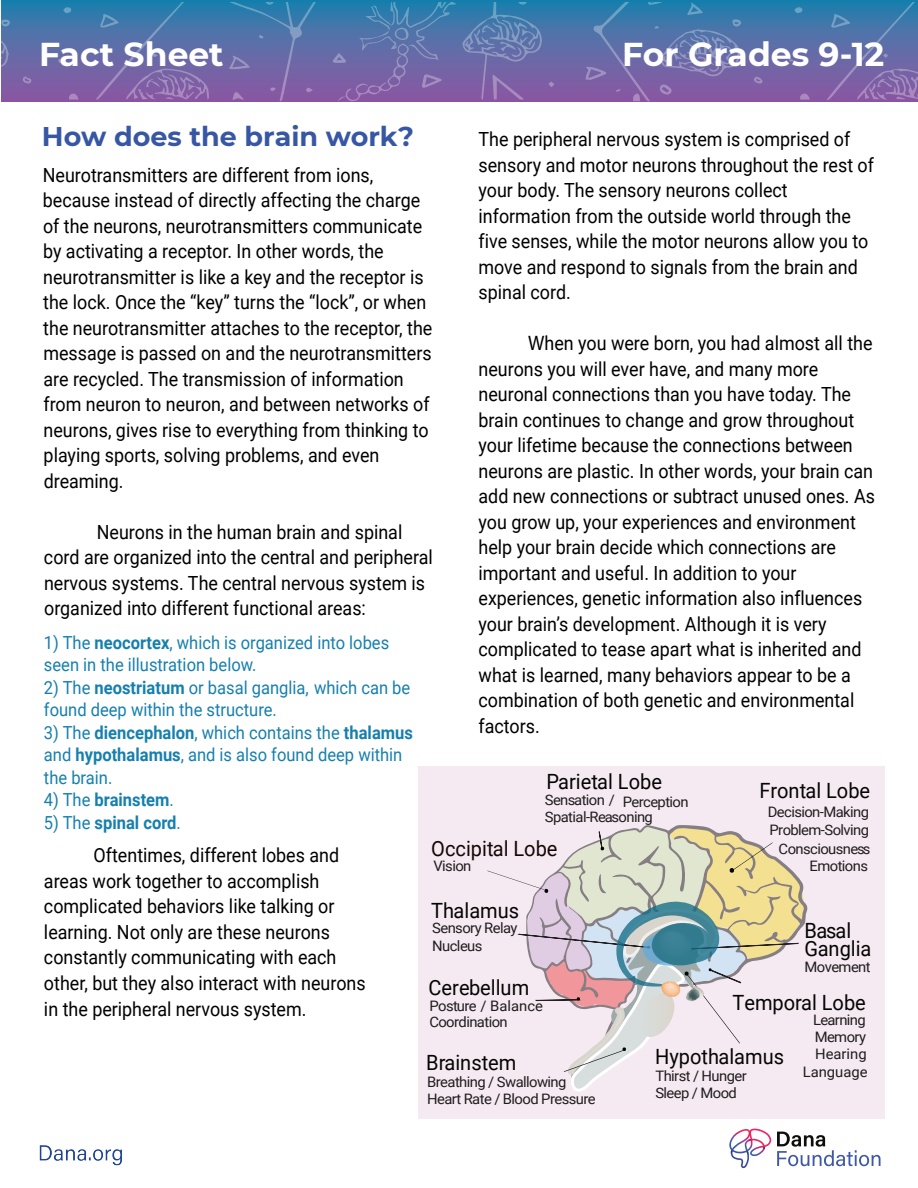
<style>
.page{position:relative;width:918px;height:1188px;background:#fff}
.page>*{position:absolute;margin:0;border:0;box-sizing:border-box;transform-origin:0 0}
.t1{font:700 33px "Montserrat";color:#fff}
.t2{font:700 27px "Montserrat";color:#3757a5}
.t3{font:21px "Roboto";color:#040503;scale:.95 1}
.t4{font:21px "Roboto";color:#050504;scale:.95 1}
.t5{font:21px "Roboto";color:#150703;scale:.95 1}
.t6{font:19.5px/25.5px "Roboto";color:#000;scale:.92 1}
.t7{font:18px/22.5px "Roboto";color:#157fae;scale:.92 1}
.t8{font:700 18px "Roboto";color:#157fae;scale:.92 1}
.t9{font:14.4px/17px "Roboto";letter-spacing:-.04em;color:#201d1e}
.t10{font:14.4px "Roboto";letter-spacing:-.02em;color:#201d1e}
.t11{font:14.4px "Roboto";color:#201d1e}
.s1{font-family:"Myriad Pro";font-size:21px}
.s2{font-weight:700}
.s3{font-weight:400}
</style>
<div class="page">
<div style="left:418px;top:766px;width:467px;height:352px;background:#f5e9f2"></div>
<svg style="left:1px;top:0;width:917px;height:101px;background:#227bab"></svg>
<svg style="left:462px;top:3px;width:456px;height:99px;background:#5f6ca8"></svg>
<svg style="left:1px;top:3px;width:449px;height:99px;background:#5c6da8"></svg>
<svg style="left:493px;top:75px;width:31px;height:25px"></svg>
<svg style="left:586px;top:67px;width:21px;height:13px"></svg>
<svg style="left:229px;top:55px;width:21px;height:15px"></svg>
<svg style="left:831px;top:14px;width:20px;height:14px"></svg>
<svg style="left:100px;top:13px;width:19px;height:15px"></svg>
<svg style="left:658px;top:84px;width:14px;height:11px"></svg>
<svg style="left:518px;top:3px;width:9px;height:2px"></svg>
<svg style="left:233px;top:92px;width:11px;height:8px"></svg>
<svg style="left:799px;top:93px;width:11px;height:7px"></svg>
<svg style="left:68px;top:93px;width:10px;height:7px"></svg>
<svg style="left:633px;top:94px;width:7px;height:7px"></svg>
<svg style="left:1px;top:19px;width:9px;height:59px"></svg>
<svg style="left:754px;top:76px;width:9px;height:8px"></svg>
<svg style="left:794px;top:7px;width:9px;height:6px"></svg>
<svg style="left:63px;top:7px;width:8px;height:6px"></svg>
<svg style="left:22px;top:77px;width:10px;height:7px"></svg>
<svg style="left:306px;top:88px;width:7px;height:4px"></svg>
<svg style="left:549px;top:82px;width:6px;height:5px"></svg>
<svg style="left:270px;top:87px;width:6px;height:5px"></svg>
<svg style="left:857px;top:67px;width:61px;height:34px;background:#8769aa"></svg>
<svg style="left:883px;top:54px;width:5px;height:4px"></svg>
<svg style="left:152px;top:54px;width:6px;height:3px"></svg>
<svg style="left:126px;top:69px;width:83px;height:31px;background:#8768aa"></svg>
<svg style="left:259px;top:35px;width:4px;height:3px"></svg>
<svg style="left:58px;top:59px;width:3px;height:4px"></svg>
<svg style="left:789px;top:59px;width:4px;height:3px"></svg>
<svg style="left:332px;top:3px;width:124px;height:98px;background:#626fa9"></svg>
<svg style="left:616px;top:89px;width:5px;height:3px"></svg>
<svg style="left:474px;top:25px;width:48px;height:32px;background:#677db0"></svg>
<svg style="left:264px;top:3px;width:10px;height:2px"></svg>
<svg style="left:648px;top:3px;width:93px;height:75px;background:#5a76ac"></svg>
<svg style="left:487px;top:825px;width:318px;height:267px"></svg>
<img style="left:39px;top:1145px;width:83px;height:21px">
<svg style="left:777px;top:1132px;width:104px;height:34px"></svg>
<svg style="left:729px;top:1128px;width:42px;height:40px"></svg>
<h1 class="t1" style="left:39px;top:30px;width:186px">Fact Sheet</h1>
<h1 class="t1" style="left:622px;top:30px;width:263px">For Grades 9-12</h1>
<h2 class="t2" style="left:42px;top:117px;width:374px">How does the brain work?</h2>
<p class="t6" style="left:479px;top:126px;width:431px">The peripheral nervous system is comprised of sensory and motor neurons throughout the rest of</p>
<p class="t6" style="left:43px;top:161px;width:361px">Neurotransmitters are different from ions,</p>
<p class="t6" style="left:479px;top:177px;width:338px">your body. The sensory neurons collect</p>
<p class="t6" style="left:43px;top:187px;width:412px">because instead of directly affecting the charge</p>
<p class="t6" style="left:479px;top:202px;width:406px">information from the outside world through the</p>
<p class="t6" style="left:43px;top:212px;width:414px">of the neurons, neurotransmitters communicate</p>
<p class="t6" style="left:479px;top:228px;width:425px">five senses, while the motor neurons allow you to</p>
<p class="t6" style="left:43px;top:238px;width:372px">by activating a receptor. In other words, the</p>
<p class="t6" style="left:479px;top:253px;width:414px">move and respond to signals from the brain and</p>
<p class="t6" style="left:43px;top:263px;width:415px">neurotransmitter is like a key and the receptor is</p>
<p class="t6" style="left:479px;top:279px;width:102px">spinal cord.</p>
<p class="t6" style="left:43px;top:289px;width:424px">the lock. Once the “key” turns the “lock”, or when the neurotransmitter attaches to the receptor, the</p>
<p class="t6" style="left:528px;top:330px;width:376px"><span class="s1">W</span>hen you were born, you had almost all the</p>
<p class="t6" style="left:43px;top:340px;width:424px">message is passed on and the neurotransmitters</p>
<p class="t6" style="left:479px;top:355px;width:371px">neurons you will ever have, and many more</p>
<p class="t6" style="left:43px;top:365px;width:393px">are recycled. The transmission of information</p>
<p class="t6" style="left:479px;top:381px;width:406px">neuronal connections than you have today. The</p>
<p class="t6" style="left:44px;top:391px;width:421px">from neuron to neuron, and between networks of</p>
<p class="t6" style="left:479px;top:406px;width:410px">brain continues to change and grow throughout</p>
<p class="t6" style="left:44px;top:416px;width:420px">neurons, gives rise to everything from thinking to</p>
<p class="t6" style="left:479px;top:432px;width:408px">your lifetime because the connections between</p>
<p class="t6" style="left:44px;top:442px;width:367px">playing sports, solving problems, and even</p>
<p class="t6" style="left:479px;top:457px;width:430px">neurons are plastic. In other words, your brain can</p>
<p class="t6" style="left:44px;top:467px;width:88px">dreaming.</p>
<p class="t6" style="left:479px;top:483px;width:432px">add new connections or subtract unused ones. As you grow up, your experiences and environment</p>
<p class="t6" style="left:97px;top:518px;width:334px">Neurons in the human brain and spinal</p>
<p class="t6" style="left:479px;top:534px;width:390px">help your brain decide which connections are</p>
<p class="t6" style="left:44px;top:544px;width:424px">cord are organized into the central and peripheral</p>
<p class="t6" style="left:479px;top:559px;width:347px">important and useful. In addition to your</p>
<p class="t6" style="left:44px;top:569px;width:416px">nervous systems. The central nervous system is</p>
<p class="t6" style="left:479px;top:585px;width:419px">experiences, genetic information also influences</p>
<p class="t6" style="left:44px;top:595px;width:351px">organized into different functional areas:</p>
<p class="t6" style="left:479px;top:610px;width:380px">your brain’s development. Although it is very</p>
<p class="t7" style="left:44px;top:630px;width:377px">1) The <span class="s2">neocortex</span>, which is organized into lobes</p>
<p class="t6" style="left:479px;top:636px;width:418px">complicated to tease apart what is inherited and</p>
<p class="t7" style="left:44px;top:653px;width:233px">seen in the illustration below.</p>
<p class="t6" style="left:479px;top:661px;width:406px">what is learned, many behaviors appear to be a</p>
<p class="t7" style="left:44px;top:675px;width:400px">2) The <span class="s2">neostriatum</span> or basal ganglia, which can be</p>
<p class="t6" style="left:479px;top:687px;width:410px">combination of both genetic and environmental</p>
<p class="t7" style="left:44px;top:698px;width:255px">found deep within the structure.</p>
<p class="t6" style="left:479px;top:712px;width:68px">factors.</p>
<p class="t7" style="left:44px;top:720px;width:403px">3) The <span class="s2">diencephalon</span>, which contains the <span class="s2">thalamus </span>and <span class="s2">hypothalamus</span>, and is also found deep within the brain.</p>
<p class="t3" style="left:546px;top:767px;width:123px">Parietal Lobe</p>
<p class="t4" style="left:759px;top:776px;width:118px">Frontal Lobe</p>
<p class="t8" style="left:44px;top:787px;width:143px"><span class="s3">4) The</span> brainstem<span class="s3">.</span></p>
<p class="t9" style="left:545px;top:792px;width:145px">Sensation / Perception</p>
<p class="t9" style="left:768px;top:803px;width:103px">Decision-Making</p>
<p class="t9" style="left:545px;top:808px;width:110px">Spatial-Reasoning</p>
<p class="t8" style="left:44px;top:810px;width:150px"><span class="s3">5) The</span> spinal cord<span class="s3">.</span></p>
<p class="t6" style="left:94px;top:842px;width:268px">Oftentimes, different lobes and</p>
<p class="t9" style="left:769px;top:820px;width:103px;line-height:18.6px;text-align:right">Problem-Solving<br>Consciousness</p>
<p class="t5" style="left:431px;top:833px;width:134px">Occipital Lobe</p>
<p class="t9" style="left:433px;top:857px;width:39px">Vision</p>
<p class="t9" style="left:810px;top:857px;width:60px">Emotions</p>
<p class="t6" style="left:44px;top:868px;width:317px">areas work together to accomplish complicated behaviors like talking or</p>
<p class="t3" style="left:431px;top:896px;width:94px">Thalamus</p>
<p class="t6" style="left:44px;top:919px;width:312px">learning. Not only are these neurons</p>
<p class="t9" style="left:432px;top:919px;width:87px">Sensory Relay</p>
<p class="t3" style="left:804px;top:916px;width:51px">Basal</p>
<p class="t9" style="left:432px;top:936px;width:52px">Nucleus</p>
<p class="t3" style="left:804px;top:934px;width:72px">Ganglia</p>
<p class="t6" style="left:44px;top:944px;width:319px">constantly communicating with each</p>
<p class="t9" style="left:805px;top:958px;width:68px">Movement</p>
<p class="t6" style="left:44px;top:970px;width:351px">other, but they also interact with neurons</p>
<p class="t3" style="left:429px;top:973px;width:107px">Cerebellum</p>
<p class="t6" style="left:44px;top:995px;width:287px">in the peripheral nervous system.</p>
<p class="t10" style="left:429px;top:995px;width:115px">Posture / Balance</p>
<p class="t4" style="left:733px;top:988px;width:142px">Temporal Lobe</p>
<p class="t9" style="left:813px;top:1011px;width:54px">Learning<br>Memory</p>
<p class="t9" style="left:429px;top:1013px;width:80px">Coordination</p>
<p class="t3" style="left:426px;top:1048px;width:96px">Brainstem</p>
<p class="t4" style="left:655px;top:1041px;width:137px">Hypothalamus</p>
<p class="t11" style="left:815px;top:1044px;width:53px">Hearing</p>
<p class="t11" style="left:803px;top:1061px;width:66px">Language</p>
<p class="t9" style="left:655px;top:1067px;width:93px">Thirst / Hunger</p>
<p class="t9" style="left:427px;top:1073px;width:141px">Breathing / Swallowing</p>
<p class="t9" style="left:655px;top:1084px;width:83px">Sleep / Mood</p>
<p class="t9" style="left:427px;top:1090px;width:170px">Heart Rate / Blood Pressure</p>
</div>
